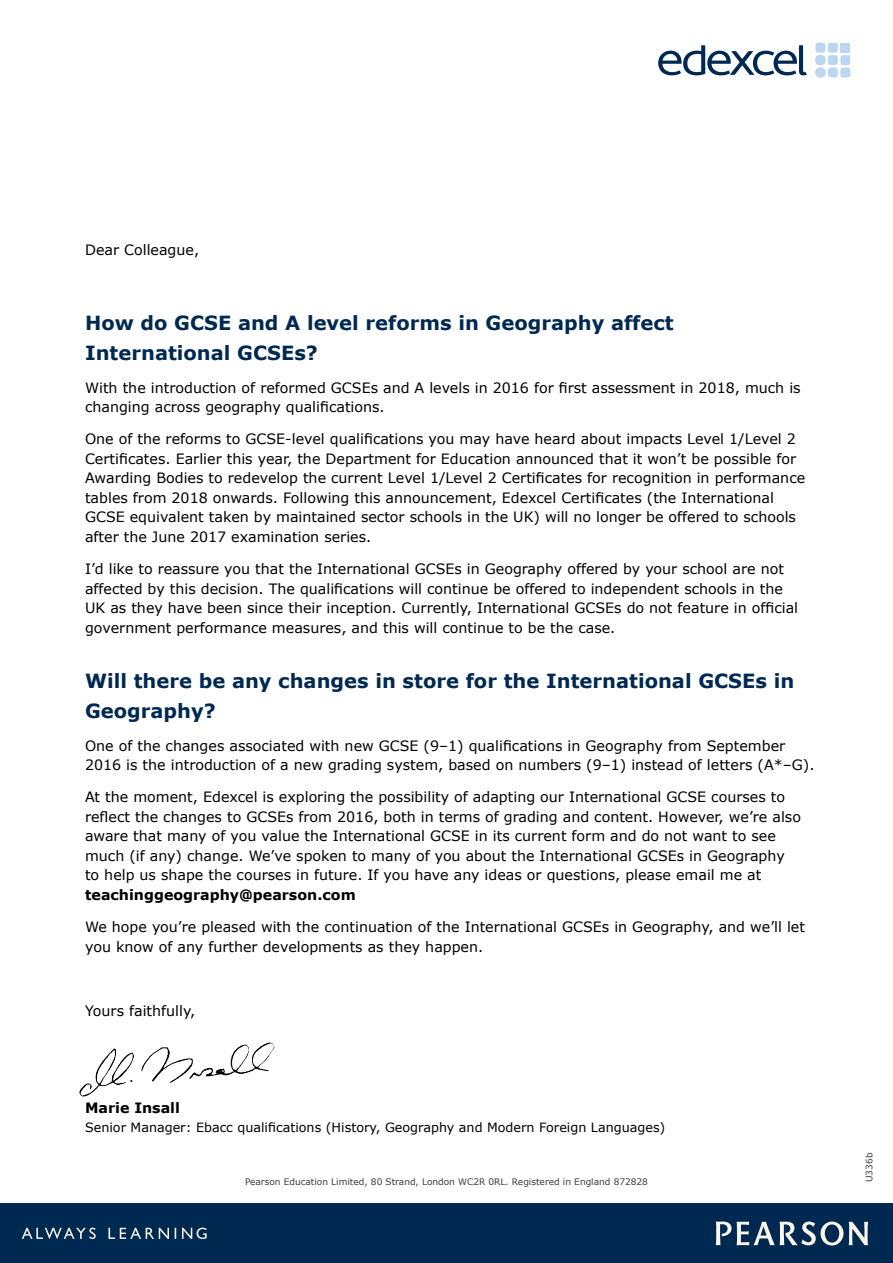
<style>
.page{position:relative;width:893px;height:1263px;background:#fff}
.page>*{position:absolute;margin:0;border:0;box-sizing:border-box;transform-origin:0 0}
.t1{font:700 19.5px/30px "Verdana";color:#002952}
.t2{font:14.25px/19.5px "Verdana";color:#000}
.t3{font:700 14.25px "Verdana";color:#000}
.t4{font:12.75px "Verdana";color:#000}
.t5{font:9px "Verdana";color:#3c3c3b}
</style>
<div class="page">
<div style="left:0;top:1204px;width:893px;height:59px;background:#002952"></div>
<svg style="left:716px;top:1221px;width:152px;height:24px"></svg>
<svg style="left:22px;top:1227px;width:185px;height:12px"></svg>
<svg style="left:658px;top:45px;width:149px;height:30px"></svg>
<svg style="left:815px;top:43px;width:35px;height:35px"></svg>
<div style="left:840px;top:43px;width:10px;height:9px;background:#bcd6f1"></div>
<div style="left:815px;top:67px;width:11px;height:11px;background:#bcd6f1;border-radius:50%"></div>
<img style="left:79px;top:1042px;width:195px;height:55px">
<p class="t2" style="left:85px;top:240px;width:116px">Dear Colleague,</p>
<h1 class="t1" style="left:85px;top:308px;width:590px">How do GCSE and A level reforms in Geography affect<br>International GCSEs?</h1>
<p class="t2" style="left:85px;top:378px;width:717px">With the introduction of reformed GCSEs and A levels in 2016 for first assessment in 2018, much is changing across geography qualifications.</p>
<p class="t2" style="left:85px;top:429px;width:722px">One of the reforms to GCSE-level qualifications you may have heard about impacts Level 1/Level 2<br>Certificates. Earlier this year, the Department for Education announced that it won’t be possible for Awarding Bodies to redevelop the current Level 1/Level 2 Certificates for recognition in performance tables from 2018 onwards. Following this announcement, Edexcel Certificates (the International GCSE equivalent taken by maintained sector schools in the UK) will no longer be offered to schools after the June 2017 examination series.</p>
<p class="t2" style="left:85px;top:559px;width:715px">I’d like to reassure you that the International GCSEs in Geography offered by your school are not affected by this decision. The qualifications will continue be offered to independent schools in the UK as they have been since their inception. Currently, International GCSEs do not feature in official government performance measures, and this will continue to be the case.</p>
<h1 class="t1" style="left:85px;top:666px;width:711px">Will there be any changes in store for the International GCSEs in<br>Geography?</h1>
<p class="t2" style="left:85px;top:735px;width:731px">One of the changes associated with new GCSE (9–1) qualifications in Geography from September<br>2016 is the introduction of a new grading system, based on numbers (9–1) instead of letters (A*–G).</p>
<p class="t2" style="left:85px;top:787px;width:717px">At the moment, Edexcel is exploring the possibility of adapting our International GCSE courses to reflect the changes to GCSEs from 2016, both in terms of grading and content. However, we’re also aware that many of you value the International GCSE in its current form and do not want to see much (if any) change. We’ve spoken to many of you about the International GCSEs in Geography to help us shape the courses in future. If you have any ideas or questions, please email me at</p>
<p class="t3" style="left:85px;top:884px;width:272px">teachinggeography@pearson.com</p>
<p class="t2" style="left:85px;top:917px;width:721px">We hope you’re pleased with the continuation of the International GCSEs in Geography, and we’ll let you know of any further developments as they happen.</p>
<p class="t2" style="left:85px;top:1001px;width:112px">Yours faithfully,</p>
<p class="t3" style="left:85px;top:1097px;width:96px">Marie Insall</p>
<p class="t4" style="left:85px;top:1119px;width:582px">Senior Manager: Ebacc qualifications (History, Geography and Modern Foreign Languages)</p>
<p class="t5" style="left:245px;top:1175px;width:404px">Pearson Education Limited, 80 Strand, London WC2R 0RL. Registered in England 872828</p>
<p class="t5" style="left:863px;top:1182px;width:31px;rotate:-90deg">U336b</p>
</div>
